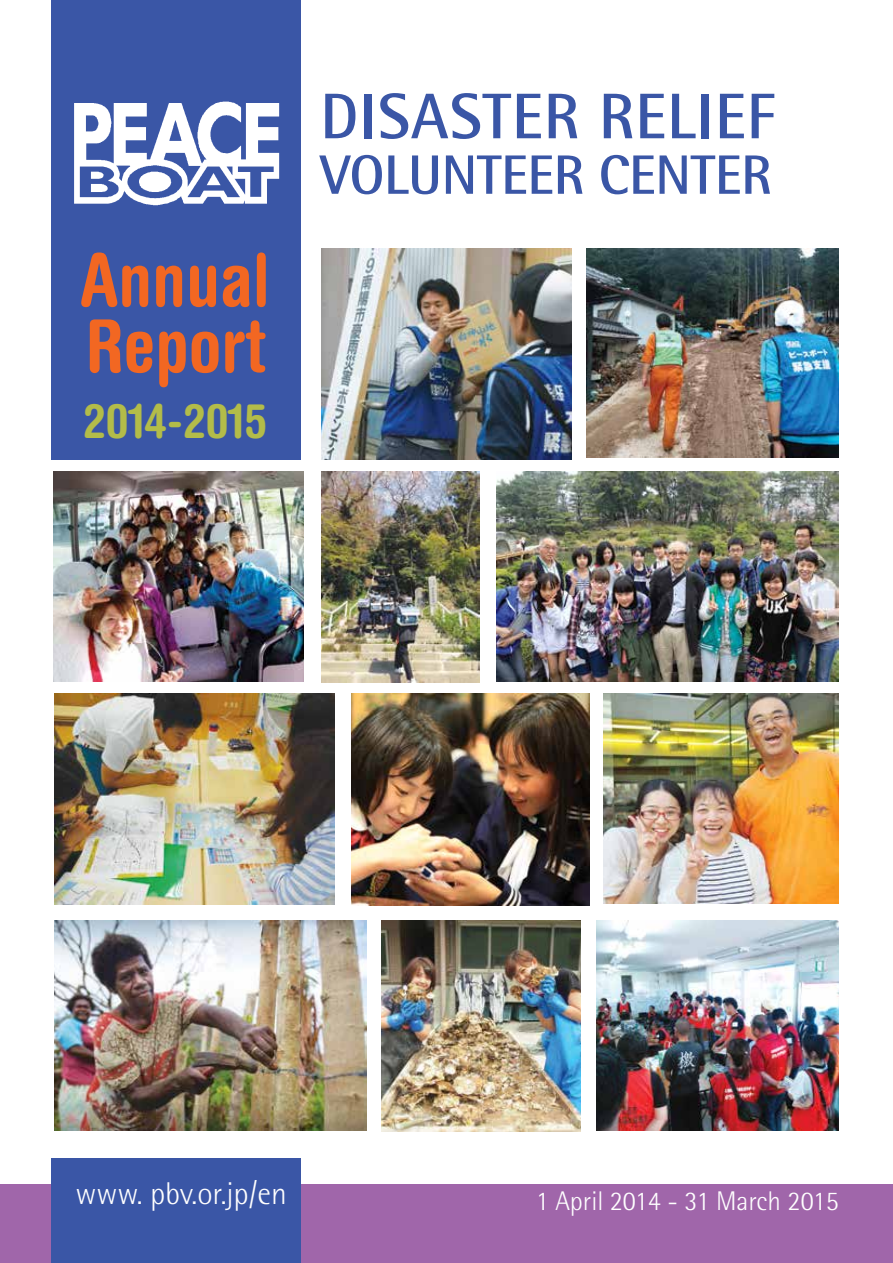
<style>
.page{position:relative;width:893px;height:1263px;background:#fff}
.page>*{position:absolute;margin:0;border:0;box-sizing:border-box;transform-origin:0 0}
.t1{font:700 condensed 73.2px/66px "Helvetica Rounded";color:#f26722}
.t2{font:700 64.5px "Rotis Semi Sans";letter-spacing:.01em;color:#3a56a6}
.t3{font:700 55.5px "Rotis Semi Sans";letter-spacing:-.01em;color:#3a56a6}
.t4{font:700 condensed 47.4px "Helvetica Rounded";color:#b3bc49}
.t5{font:300 31.5px "Rotis Semi Sans";color:#fff}
.t6{font:300 27px "Rotis Semi Sans";color:#fff}
</style>
<div class="page">
<div style="left:0;top:1184px;width:893px;height:79px;background:#a066aa"></div>
<div style="left:51px;top:0;width:250px;height:459px;background:#3a56a6"></div>
<div style="left:51px;top:1159px;width:250px;height:104px;background:#3a56a6"></div>
<svg style="left:74px;top:102px;width:205px;height:103px"></svg>
<img style="left:586px;top:249px;width:253px;height:209px">
<img style="left:54px;top:471px;width:250px;height:211px">
<img style="left:322px;top:471px;width:158px;height:211px">
<img style="left:382px;top:920px;width:199px;height:211px">
<img style="left:603px;top:694px;width:236px;height:210px">
<img style="left:54px;top:920px;width:313px;height:211px">
<img style="left:351px;top:694px;width:238px;height:212px">
<img style="left:496px;top:471px;width:343px;height:211px">
<img style="left:54px;top:694px;width:281px;height:210px">
<img style="left:596px;top:920px;width:243px;height:211px">
<img style="left:322px;top:249px;width:249px;height:211px">
<h1 class="t1" style="left:80px;top:246px;width:191px">Annual<br>Report</h1>
<h3 class="t4" style="left:83px;top:392px;width:186px">2014-2015</h3>
<h2 class="t2" style="left:320px;top:77px;width:457px">DISASTER RELIEF</h2>
<h3 class="t3" style="left:320px;top:141px;width:453px">VOLUNTEER CENTER</h3>
<p class="t5" style="left:75px;top:1175px;width:213px">www. pbv.or.jp/en</p>
<p class="t6" style="left:536px;top:1185px;width:304px">1 April 2014 - 31 March 2015</p>
</div>
